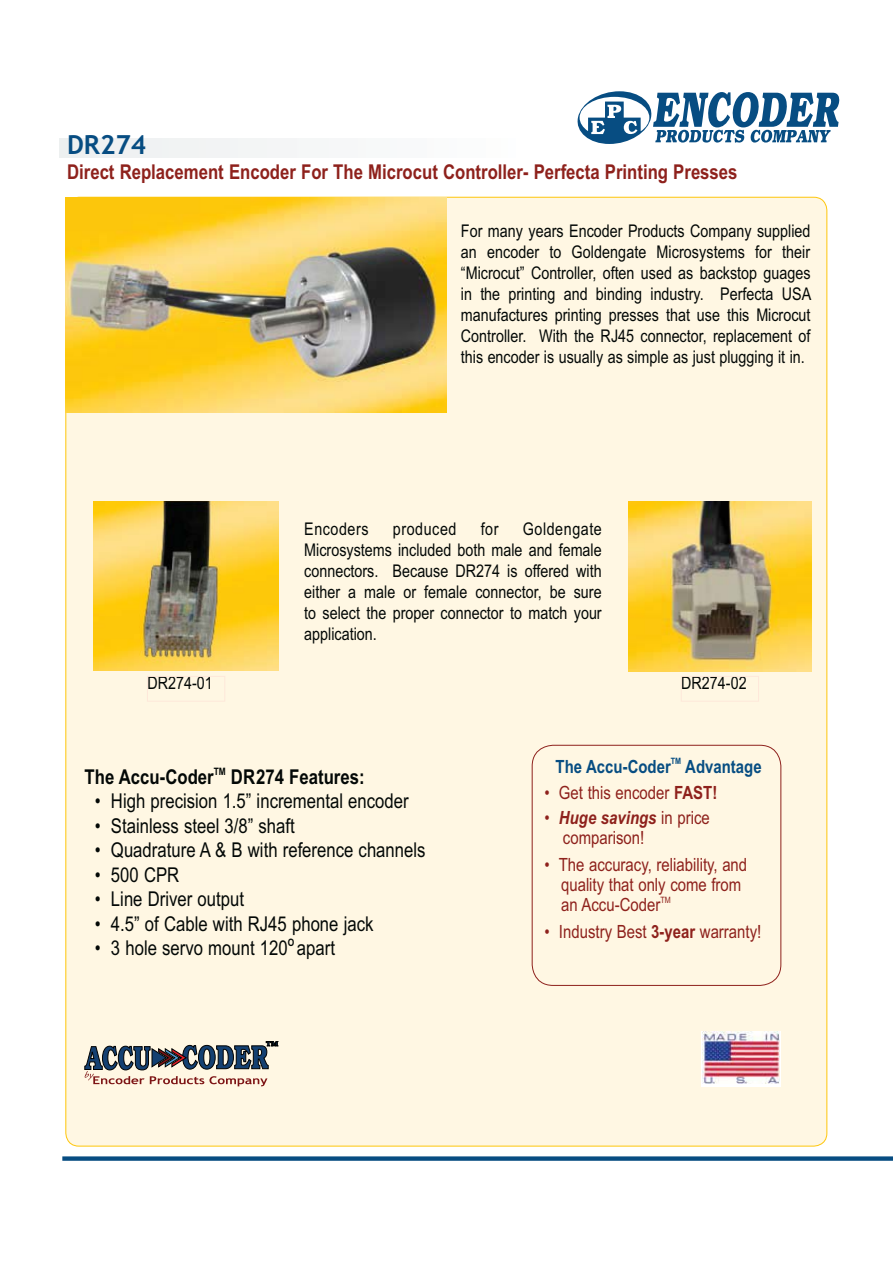
<style>
.page{position:relative;width:893px;height:1263px;background:#fff}
.page>*{position:absolute;margin:0;border:0;box-sizing:border-box;transform-origin:0 0}
.t1{font:700 26.25px "Trebuchet MS";color:#074d82}
.t2{font:20.4px "Arial Narrow";color:#030806}
.t3{font:700 20.4px "Arial Narrow";color:#8e211c}
.t4{font:700 20.4px "Arial Narrow";color:#030806}
.t5{font:18.3px/20.4px "Arial Narrow";color:#8e211c}
.t6{font:700 18.3px "Arial Narrow";color:#074d82}
.t7{font:17.55px/21px "Arial Narrow";color:#030806;text-align:justify}
.t8{font:17.55px "Arial Narrow";letter-spacing:.03em;color:#030806}
.t9{font:700 10.2px "Arial Narrow";color:#030806}
.t10{font:700 8.7px "Arial Narrow";color:#074d82}
.t11{font:8.7px "Arial Narrow";color:#8e211c}
.s1{font-weight:700}
.s2{font-weight:700;font-style:italic}
</style>
<div class="page">
<div style="left:62px;top:1156px;width:831px;height:5px;background:#074d82"></div>
<div style="left:59px;top:139px;width:473px;height:19px;background:#f4f5f6"></div>
<svg style="left:578px;top:91px;width:261px;height:53px"></svg>
<div style="left:66px;top:197px;width:761px;height:949px;background:#fff7e3;border-radius:13px"></div>
<svg style="left:85px;top:1041px;width:193px;height:45px"></svg>
<div style="left:702px;top:1031px;width:79px;height:55px;background:#fff"></div>
<img style="left:702px;top:1031px;width:78px;height:53px">
<img style="left:66px;top:197px;width:380px;height:215px">
<img style="left:628px;top:501px;width:183px;height:171px">
<div style="left:532px;top:745px;width:249px;height:241px;border:1px solid #8e211c;border-radius:21px"></div>
<div style="left:681px;top:676px;width:77px;height:25px;border:1px solid #fee8da"></div>
<img style="left:94px;top:501px;width:184px;height:170px">
<div style="left:147px;top:676px;width:78px;height:25px;border:1px solid #fee8da"></div>
<h1 class="t1" style="left:67px;top:135px;width:81px">DR274</h1>
<p class="t3" style="left:67px;top:164px;width:672px">Direct Replacement Encoder For The Microcut Controller- Perfecta Printing Presses</p>
<p class="t7" style="left:461px;top:222px;width:352px">For many years Encoder Products Company supplied an encoder to Goldengate Microsystems for their “Microcut” Controller, often used as backstop guages in the printing and binding industry. Perfecta USA manufactures printing presses that use this Microcut Controller. With the RJ45 connector, replacement of this encoder is usually as simple as just plugging it in.</p>
<p class="t7" style="left:304px;top:520px;width:299px;text-indent:219px">Goldengate Microsystems included both male and female connectors. Because DR274 is offered with either a male or female connector, be sure to select the proper connector to match your application.</p>
<p class="t8" style="left:304px;top:522px;width:66px">Encoders</p>
<p class="t8" style="left:393px;top:522px;width:65px">produced</p>
<p class="t7" style="left:481px;top:520px;width:19px">for</p>
<p class="t7" style="left:147px;top:674px;width:67px">DR274-01</p>
<p class="t7" style="left:681px;top:674px;width:67px">DR274-02</p>
<p class="t4" style="left:85px;top:769px;width:131px">The Accu-Coder</p>
<p class="t9" style="left:214px;top:767px;width:14px">TM</p>
<p class="t4" style="left:231px;top:769px;width:135px">DR274 Features:</p>
<p class="t2" style="left:95px;top:794px;width:315px">• High precision 1.5” incremental encoder</p>
<p class="t2" style="left:95px;top:818px;width:201px">• Stainless steel 3/8” shaft</p>
<p class="t2" style="left:95px;top:843px;width:332px">• Quadrature A &amp; B with reference channels</p>
<p class="t2" style="left:95px;top:867px;width:86px">• 500 CPR</p>
<p class="t2" style="left:95px;top:892px;width:151px">• Line Driver output</p>
<p class="t2" style="left:95px;top:916px;width:280px">• 4.5” of Cable with RJ45 phone jack</p>
<p class="t2" style="left:95px;top:941px;width:242px">• 3 hole servo mount 120 apart</p>
<p class="t9" style="left:288px;top:939px;width:8px">O</p>
<p class="t6" style="left:555px;top:760px;width:117px">The Accu-Coder</p>
<p class="t10" style="left:671px;top:758px;width:12px">TM</p>
<p class="t6" style="left:685px;top:760px;width:78px">Advantage</p>
<p class="t5" style="left:545px;top:784px;width:174px">• Get this encoder <span class="s1">FAST!</span></p>
<p class="t5" style="left:563px;top:809px;width:148px;text-indent:-18px">• <span class="s2">Huge savings</span> in price comparison!</p>
<p class="t5" style="left:561px;top:856px;width:188px;text-indent:-16px">• The accuracy, reliability, and quality that only come from an Accu-Coder</p>
<p class="t11" style="left:660px;top:896px;width:12px">TM</p>
<p class="t5" style="left:545px;top:923px;width:218px">• Industry Best <span class="s1">3-year</span> warranty!</p>
</div>
